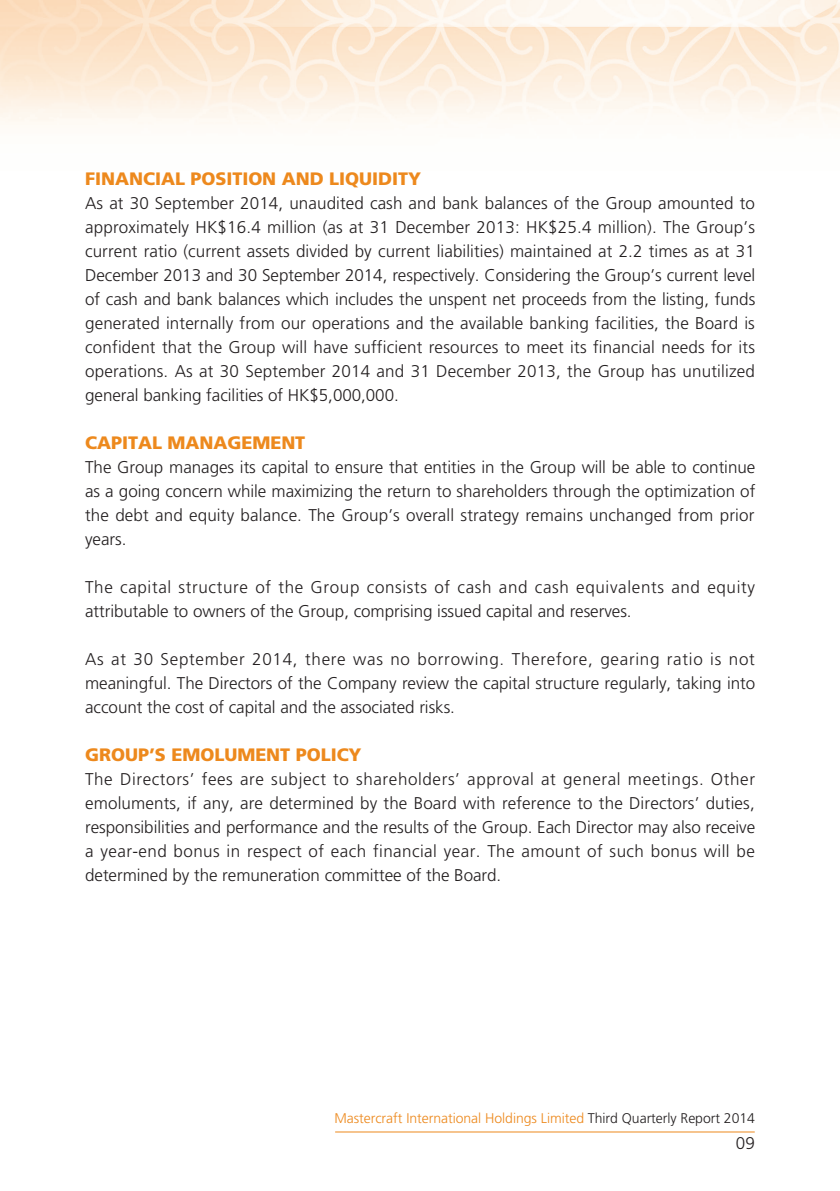
<style>
.page{position:relative;width:840px;height:1191px;background:#fff}
.page>*{position:absolute;margin:0;border:0;box-sizing:border-box;transform-origin:0 0}
.t1{font:900 18px "Frutiger LT Std";color:#ed891d}
.t2{font:300 17px/24px "Frutiger LT Std";letter-spacing:-.005em;color:#231f20;text-align:justify}
.t3{font:300 17px/24px "Frutiger LT Std";letter-spacing:.04em;color:#231f20}
.t4{font:300 14px "Frutiger LT Std";letter-spacing:-.005em;color:#ed891d}
.s1{color:#231f20}
</style>
<div class="page">
<img style="left:0;top:0;width:839px;height:1133px">
<hr style="left:335px;top:1131px;width:419px;height:1px;background:#ed891d">
<p class="t1" style="left:85px;top:168px;width:22px">FINANCIAL</p>
<p class="t1" style="left:190px;top:168px;width:23px">POSITION</p>
<p class="t1" style="left:281px;top:168px;width:15px">AND</p>
<p class="t1" style="left:329px;top:168px;width:42px">LIQUIDITY</p>
<p class="t2" style="left:85px;top:191px;width:671px">As at 30 September 2014, unaudited cash and bank balances of the Group amounted to approximately HK$16.4 million (as at 31 December 2013: HK$25.4 million). The Group’s current ratio (current assets divided by current liabilities) maintained at 2.2 times as at 31<br>December 2013 and 30 September 2014, respectively. Considering the Group’s current level of cash and bank balances which includes the unspent net proceeds from the listing, funds generated internally from our operations and the available banking facilities, the Board is confident that the Group will have sufficient resources to meet its financial needs for its operations. As at 30 September 2014 and 31 December 2013, the Group has unutilized general banking facilities of HK$5,000,000.</p>
<p class="t1" style="left:85px;top:432px;width:24px">CAPITAL</p>
<p class="t1" style="left:167px;top:432px;width:33px">MANAGEMENT</p>
<p class="t2" style="left:85px;top:455px;width:671px">The Group manages its capital to ensure that entities in the Group will be able to continue as a going concern while maximizing the return to shareholders through the optimization of the debt and equity balance. The Group’s overall strategy remains unchanged from prior years.</p>
<p class="t3" style="left:85px;top:575px;width:671px">The capital structure of the Group consists of cash and cash equivalents and equity attributable to owners of the Group, comprising issued capital and reserves.</p>
<p class="t2" style="left:85px;top:647px;width:671px">As at 30 September 2014, there was no borrowing. Therefore, gearing ratio is not meaningful. The Directors of the Company review the capital structure regularly, taking into account the cost of capital and the associated risks.</p>
<p class="t1" style="left:85px;top:744px;width:28px">GROUP</p>
<p class="t1" style="left:149px;top:744px;width:48px">’S EMOLUMENT</p>
<p class="t1" style="left:295px;top:744px;width:23px">POLICY</p>
<p class="t2" style="left:85px;top:767px;width:671px">The Directors’ fees are subject to shareholders’ approval at general meetings. Other emoluments, if any, are determined by the Board with reference to the Directors’ duties, responsibilities and performance and the results of the Group. Each Director may also receive a year-end bonus in respect of each financial year. The amount of such bonus will be determined by the remuneration committee of the Board.</p>
<p class="t4" style="left:334px;top:1110px;width:422px">Mastercraft International Holdings Limited <span class="s1">Third Quarterly Report 2014</span></p>
<p class="t2" style="left:735px;top:1131px;width:20px">09</p>
</div>
